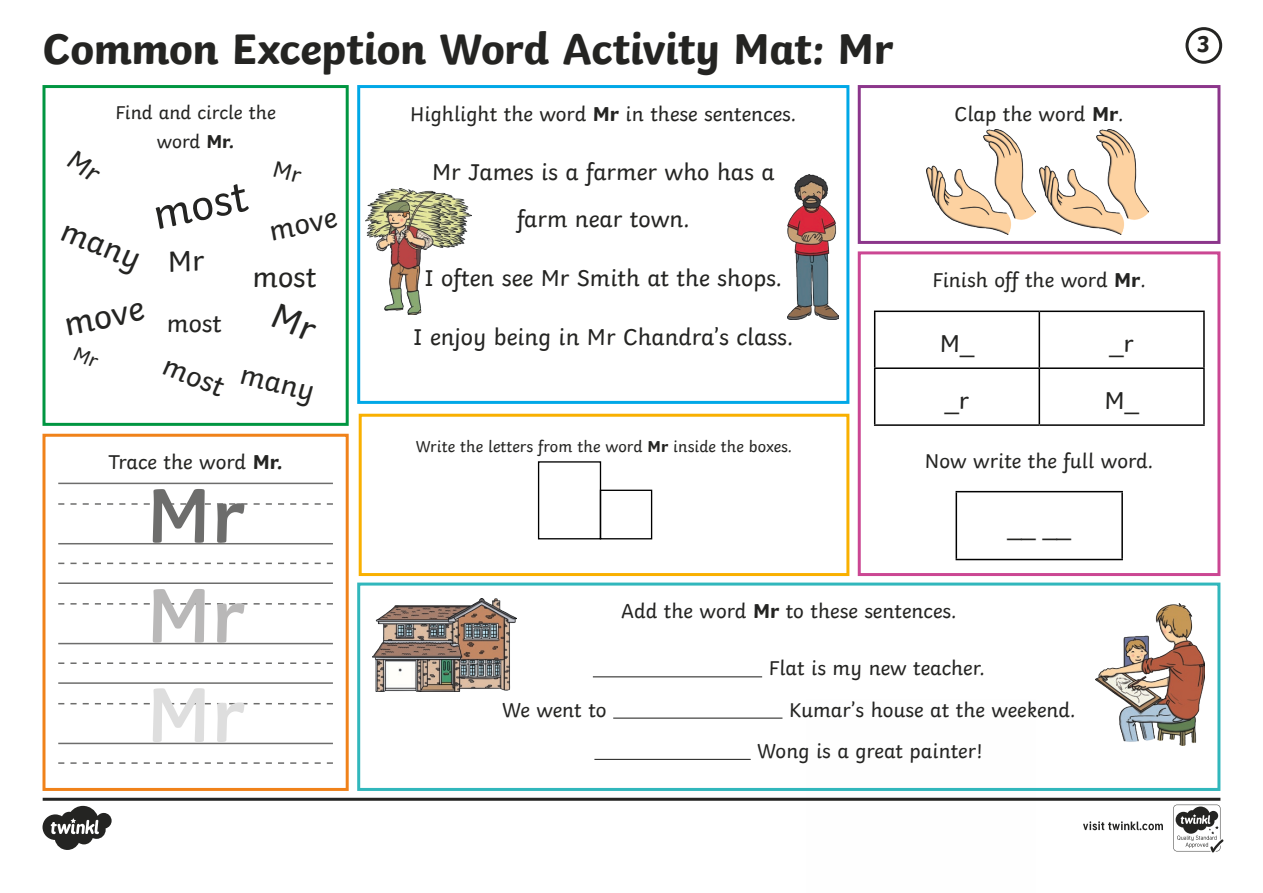
<style>
.page{position:relative;width:1263px;height:893px;background:#fff}
.page>*{position:absolute;margin:0;border:0;box-sizing:border-box;transform-origin:0 0}
.Underline{font:600 81px "Twinkl";color:#6d6d6c}
.Underline-2{font:600 81px "Twinkl";color:#b9b8b8}
.Underline-3{font:600 81px "Twinkl";color:#dedede}
.Heading{font:700 45px "Twinkl";letter-spacing:-.015em;color:#242422}
.Underline-4{font:45px "Twinkl";color:#242422}
.Underline-5{font:35.4px "Twinkl";color:#242422}
.Underline-6{font:33px "Twinkl";color:#242422}
.Underline-7{font:30px "Twinkl";color:#242422}
.Underline-8{font:25.8px "Twinkl";color:#242422}
.Underline-9{font:25.5px "Arial";color:#242422}
.Underline-10{font:25.5px "Twinkl";color:#242422}
.Body_Copy{font:24px/46.5px "Twinkl";color:#242422;text-align:center}
.Mat_Number{font:700 24px "Twinkl";color:#242422}
.Body_Copy-2{font:21px "Twinkl";color:#242422}
.Underline-11{font:21px "Twinkl";color:#242422}
.Body_Copy-3{font:19.5px/28.5px "Twinkl";color:#242422;text-align:center}
.Body_Copy-4{font:16.5px "Twinkl";color:#242422}
.s1{font-weight:700}
.s2{font-family:"Arial"}
.s3{font-family:"Twinkl"}
</style>
<div class="page">
<svg style="left:43px;top:798px;width:1180px;height:54px"></svg>
<div style="left:357px;top:85px;width:492px;height:319px;border:3px solid #00a8e7"></div>
<div style="left:42px;top:434px;width:307px;height:357px;border:3px solid #f0821a"></div>
<div style="left:42px;top:85px;width:307px;height:341px;border:3px solid #009641"></div>
<hr style="left:593px;top:676px;width:169px;height:1px;background:#242422">
<hr style="left:613px;top:718px;width:169px;height:1px;background:#242422">
<hr style="left:594px;top:759px;width:157px;height:1px;background:#242422">
<div style="left:357px;top:583px;width:863px;height:208px;border:3px solid #31b7bc"></div>
<div style="left:858px;top:85px;width:362px;height:159px;border:3px solid #8c368b"></div>
<div style="left:858px;top:251px;width:362px;height:325px;border:3px solid #cb4793"></div>
<div style="left:1185px;top:27px;width:37px;height:37px;border:3px solid #242422;border-radius:50%"></div>
<hr style="left:874px;top:311px;width:165px;height:1px;background:#000">
<hr style="left:874px;top:312px;width:1px;height:55px;background:#000">
<hr style="left:1039px;top:311px;width:166px;height:1px;background:#000">
<hr style="left:1038px;top:312px;width:2px;height:55px;background:#000">
<hr style="left:1203px;top:312px;width:2px;height:55px;background:#000">
<hr style="left:874px;top:367px;width:165px;height:2px;background:#000">
<hr style="left:874px;top:369px;width:1px;height:55px;background:#000">
<hr style="left:1039px;top:367px;width:166px;height:2px;background:#000">
<hr style="left:1038px;top:369px;width:2px;height:55px;background:#000">
<hr style="left:1203px;top:369px;width:2px;height:55px;background:#000">
<hr style="left:874px;top:424px;width:165px;height:2px;background:#000">
<hr style="left:1039px;top:424px;width:166px;height:2px;background:#000">
<hr style="left:955px;top:491px;width:168px;height:1px;background:#000">
<hr style="left:955px;top:492px;width:2px;height:67px;background:#000">
<hr style="left:1121px;top:492px;width:2px;height:67px;background:#000">
<hr style="left:955px;top:559px;width:168px;height:1px;background:#000">
<hr style="left:58px;top:543px;width:275px;height:1px;background:#6d6d6c">
<svg style="left:58px;top:503px;width:275px;height:2px"></svg>
<hr style="left:58px;top:483px;width:275px;height:1px;background:#6d6d6c">
<svg style="left:58px;top:563px;width:275px;height:1px"></svg>
<hr style="left:58px;top:643px;width:275px;height:1px;background:#6d6d6c">
<svg style="left:58px;top:603px;width:275px;height:2px"></svg>
<hr style="left:58px;top:582px;width:275px;height:2px;background:#6d6d6c">
<svg style="left:58px;top:662px;width:275px;height:2px"></svg>
<hr style="left:58px;top:743px;width:275px;height:1px;background:#6d6d6c">
<svg style="left:58px;top:703px;width:275px;height:1px"></svg>
<hr style="left:58px;top:682px;width:275px;height:2px;background:#6d6d6c">
<svg style="left:58px;top:762px;width:275px;height:2px"></svg>
<div style="left:359px;top:414px;width:490px;height:162px;border:3px solid #f9b000"></div>
<div style="left:600px;top:490px;width:52px;height:49px;border:1px solid #000"></div>
<div style="left:538px;top:461px;width:63px;height:78px;border:1px solid #000"></div>
<img style="left:926px;top:129px;width:109px;height:106px">
<img style="left:1039px;top:129px;width:109px;height:106px">
<img style="left:788px;top:174px;width:50px;height:145px">
<img style="left:366px;top:189px;width:106px;height:125px">
<img style="left:373px;top:598px;width:144px;height:94px">
<img style="left:1095px;top:604px;width:110px;height:141px">
<p class="Heading" style="left:42px;top:12px;width:852px">Common Exception Word Activity Mat: Mr</p>
<p class="Mat_Number" style="left:1196px;top:24px;width:16px">3</p>
<p class="Body_Copy-3" style="left:115px;top:97px;width:162px">Find and circle the word <span class="s1">Mr.</span></p>
<p class="Underline-6" style="left:72px;top:205px;width:85px;rotate:22deg">many</p>
<p class="Underline-5" style="left:59px;top:298px;width:82px;rotate:-12deg">move</p>
<p class="Underline-4" style="left:146px;top:181px;width:97px;rotate:-12deg">most</p>
<p class="Underline-7" style="left:265px;top:208px;width:70px;rotate:-12deg">move</p>
<p class="Underline-8" style="left:167px;top:303px;width:56px">most</p>
<p class="Underline-7" style="left:173px;top:342px;width:65px;rotate:22deg">most</p>
<p class="Underline-7" style="left:253px;top:254px;width:65px">most</p>
<p class="Underline-7" style="left:246px;top:350px;width:77px;rotate:14deg">many</p>
<p class="Underline-11" style="left:108px;top:446px;width:176px">Trace the word <span class="s1">Mr.</span></p>
<p class="Underline" style="left:146px;top:451px;width:100px">Mr</p>
<p class="Underline-2" style="left:146px;top:551px;width:100px">Mr</p>
<p class="Underline-3" style="left:146px;top:650px;width:100px">Mr</p>
<p class="Body_Copy-2" style="left:410px;top:98px;width:387px">Highlight the word <span class="s1">Mr</span> in these sentences.</p>
<p class="Body_Copy" style="left:432px;top:147px;width:344px">Mr James is a farmer who has a farm near town.</p>
<p class="Body_Copy" style="left:424px;top:252px;width:359px">I often see Mr Smith at the shops.</p>
<p class="Body_Copy" style="left:413px;top:312px;width:382px">I enjoy being in Mr Chandra’s class.</p>
<p class="Body_Copy-4" style="left:416px;top:433px;width:378px">Write the letters from the word <span class="s1">Mr</span> inside the boxes.</p>
<p class="Underline-11" style="left:954px;top:98px;width:171px">Clap the word <span class="s1">Mr</span>.</p>
<p class="Body_Copy-2" style="left:932px;top:264px;width:215px">Finish off the word <span class="s1">Mr</span>.</p>
<p class="Underline-10" style="left:940px;top:324px;width:36px">M<span class="s2">_</span></p>
<p class="Underline-9" style="left:1109px;top:325px;width:26px">_<span class="s3">r</span></p>
<p class="Underline-9" style="left:945px;top:382px;width:26px">_<span class="s3">r</span></p>
<p class="Underline-10" style="left:1104px;top:381px;width:36px">M<span class="s2">_</span></p>
<p class="Body_Copy-2" style="left:925px;top:445px;width:230px">Now write the full word.</p>
<p class="Underline-9" style="left:1007px;top:508px;width:65px">__ __</p>
<p class="Body_Copy-2" style="left:621px;top:595px;width:337px">Add the word <span class="s1">Mr</span> to these sentences.</p>
<p class="Body_Copy-2" style="left:769px;top:652px;width:218px">Flat is my new teacher.</p>
<p class="Body_Copy-2" style="left:502px;top:693px;width:106px">We went to</p>
<p class="Body_Copy-2" style="left:789px;top:693px;width:288px">Kumar’s house at the weekend.</p>
<p class="Body_Copy-2" style="left:757px;top:735px;width:228px">Wong is a great painter!</p>
</div>
